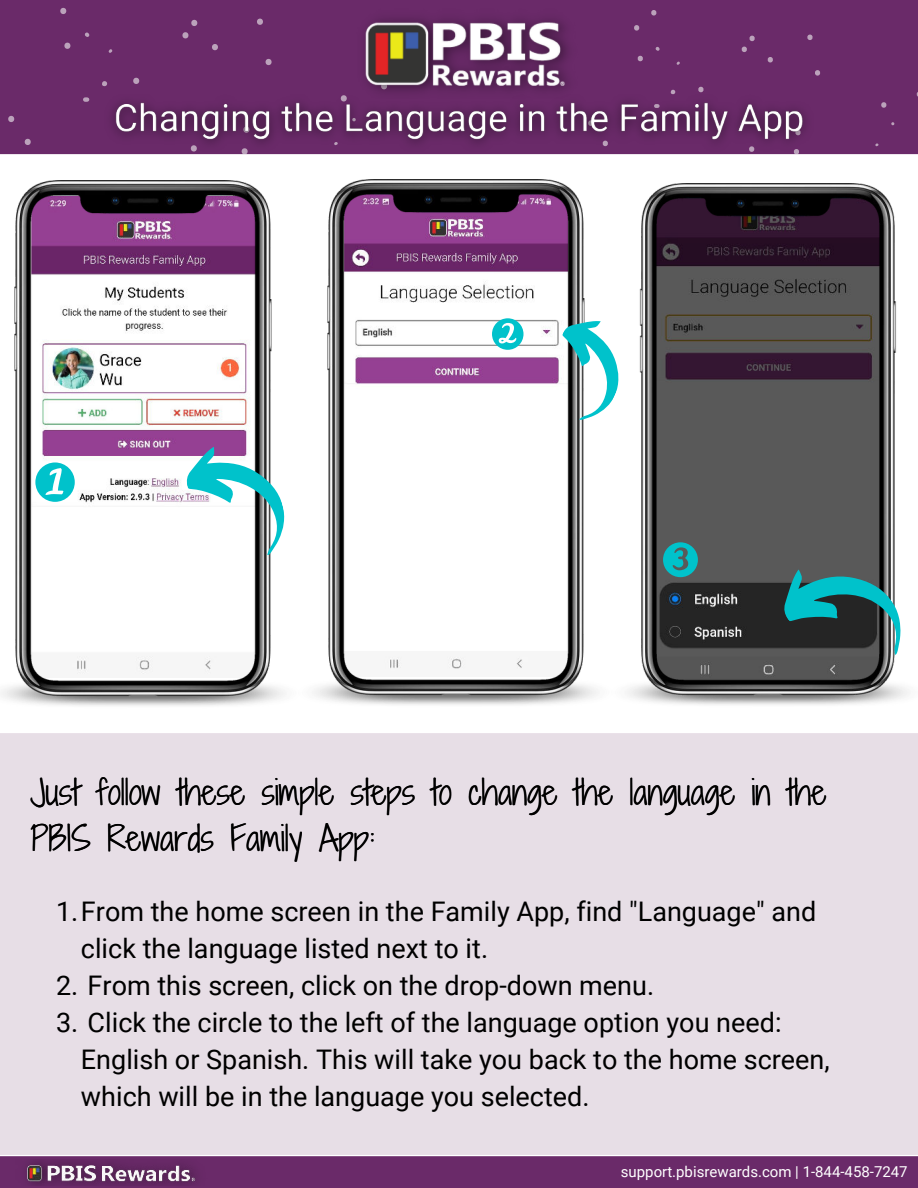
<style>
.page{position:relative;width:918px;height:1188px;background:#fff}
.page>*{position:absolute;margin:0;border:0;box-sizing:border-box;transform-origin:0 0}
.t1{font:33px/46.2px "Shadows Into Light Two";color:#000}
.t2{font:27px/37.2px "Roboto";color:#000}
.t3{font:15px "Roboto";color:#fff}
</style>
<div class="page">
<div style="left:0;top:0;width:388px;height:154px;background:#6a2a69"></div>
<div style="left:581px;top:0;width:337px;height:154px;background:#6a2a69"></div>
<img style="left:314px;top:180px;width:284px;height:525px">
<img style="left:1px;top:181px;width:284px;height:525px">
<img style="left:627px;top:183px;width:282px;height:522px">
<svg style="left:186px;top:447px;width:99px;height:108px"></svg>
<svg style="left:783px;top:569px;width:118px;height:86px;background:#30696c"></svg>
<div style="left:0;top:1156px;width:918px;height:32px;background:#6a2a69"></div>
<img style="left:15px;top:1160px;width:192px;height:25px">
<img style="left:355px;top:7px;width:223px;height:73px">
<svg style="left:35px;top:462px;width:40px;height:40px"></svg>
<svg style="left:492px;top:318px;width:32px;height:32px"></svg>
<svg style="left:663px;top:542px;width:35px;height:35px"></svg>
<svg style="left:562px;top:321px;width:57px;height:99px"></svg>
<img style="left:96px;top:80px;width:726px;height:75px">
<div style="left:0;top:733px;width:918px;height:422px;background:#e7dee6"></div>
<p class="t1" style="left:31px;top:769px;width:797px">Just follow these simple steps to change the language in the<br>PBIS Rewards Family App:</p>
<p class="t2" style="left:81px;top:891px;width:737px;text-indent:-25px">1.From the home screen in the Family App, find "Language" and click the language listed next to it.</p>
<p class="t2" style="left:56px;top:966px;width:600px">2. From this screen, click on the drop-down menu.</p>
<p class="t2" style="left:81px;top:1003px;width:750px;text-indent:-25px">3. Click the circle to the left of the language option you need:<br>English or Spanish. This will take you back to the home screen, which will be in the language you selected.</p>
<p class="t3" style="left:621px;top:1161px;width:288px">support.pbisrewards.com | 1-844-458-7247</p>
</div>
